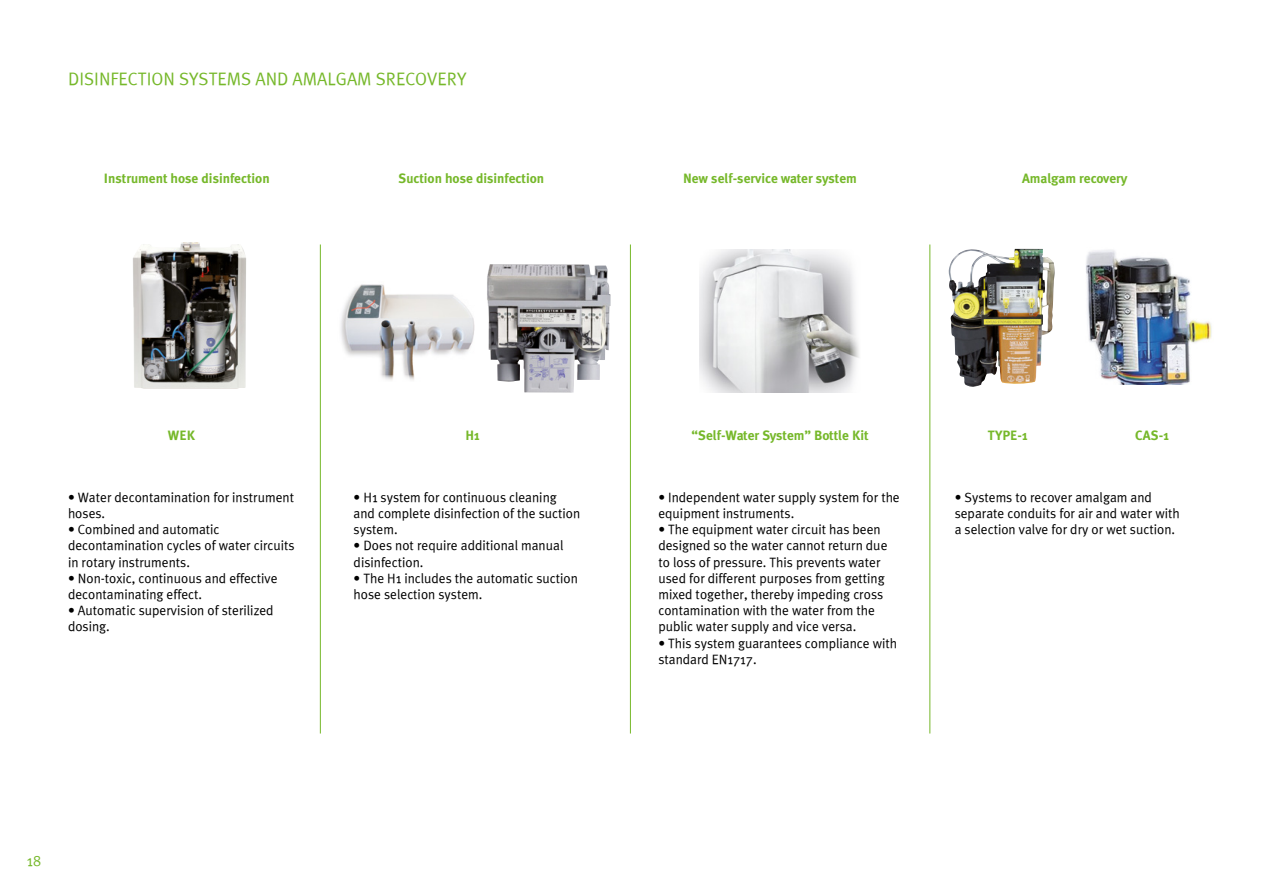
<style>
.page{position:relative;width:1263px;height:893px;background:#fff}
.page>*{position:absolute;margin:0;border:0;box-sizing:border-box;transform-origin:0 0}
.t1{font:18px "Meta Plus Normal Roman";color:#76b82a}
.t2{font:15px "Meta Plus Normal Roman";color:#76b82a}
.t3{font:13.5px/16.2px "Meta Plus Normal Roman";color:#000}
.t4{font:700 13.5px "Meta Plus";color:#76b82a}
</style>
<div class="page">
<img style="left:340px;top:284px;width:135px;height:90px">
<img style="left:487px;top:264px;width:124px;height:129px">
<img style="left:699px;top:250px;width:150px;height:142px">
<svg style="left:849px;top:264px;width:10px;height:125px"></svg>
<img style="left:133px;top:242px;width:113px;height:147px">
<img style="left:1086px;top:250px;width:126px;height:134px">
<img style="left:948px;top:248px;width:107px;height:139px">
<hr style="left:320px;top:244px;width:1px;height:489px;background:#76b82a">
<hr style="left:630px;top:244px;width:1px;height:489px;background:#76b82a">
<hr style="left:929px;top:244px;width:1px;height:489px;background:#76b82a">
<h1 class="t1" style="left:68px;top:68px;width:400px">DISINFECTION SYSTEMS AND AMALGAM SRECOVERY</h1>
<p class="t4" style="left:104px;top:170px;width:167px">Instrument hose disinfection</p>
<p class="t4" style="left:1022px;top:170px;width:107px">Amalgam recovery</p>
<p class="t4" style="left:398px;top:170px;width:147px">Suction hose disinfection</p>
<p class="t4" style="left:683px;top:170px;width:175px">New self-service water system</p>
<p class="t4" style="left:168px;top:428px;width:29px">WEK</p>
<p class="t3" style="left:68px;top:489px;width:228px">• Water decontamination for instrument hoses.</p>
<p class="t3" style="left:68px;top:521px;width:228px">• Combined and automatic decontamination cycles of water circuits in rotary instruments.</p>
<p class="t3" style="left:68px;top:570px;width:211px">• Non-toxic, continuous and effective decontaminating effect.</p>
<p class="t3" style="left:68px;top:602px;width:207px">• Automatic supervision of sterilized dosing.</p>
<p class="t4" style="left:465px;top:428px;width:16px">H1</p>
<p class="t4" style="left:691px;top:428px;width:179px">“Self-Water System” Bottle Kit</p>
<p class="t3" style="left:354px;top:489px;width:228px">• H1 system for continuous cleaning and complete disinfection of the suction system.</p>
<p class="t3" style="left:354px;top:537px;width:211px">• Does not require additional manual disinfection.</p>
<p class="t3" style="left:354px;top:570px;width:226px">• The H1 includes the automatic suction hose selection system.</p>
<p class="t3" style="left:658px;top:489px;width:243px">• Independent water supply system for the equipment instruments.</p>
<p class="t3" style="left:658px;top:521px;width:231px">• The equipment water circuit has been designed so the water cannot return due to loss of pressure. This prevents water used for different purposes from getting mixed together, thereby impeding cross contamination with the water from the public water supply and vice versa.</p>
<p class="t3" style="left:658px;top:635px;width:240px">• This system guarantees compliance with standard EN1717.</p>
<p class="t4" style="left:988px;top:428px;width:41px">TYPE-1</p>
<p class="t4" style="left:1135px;top:428px;width:35px">CAS-1</p>
<p class="t3" style="left:955px;top:489px;width:227px">• Systems to recover amalgam and separate conduits for air and water with a selection valve for dry or wet suction.</p>
<p class="t2" style="left:27px;top:852px;width:16px">18</p>
</div>
